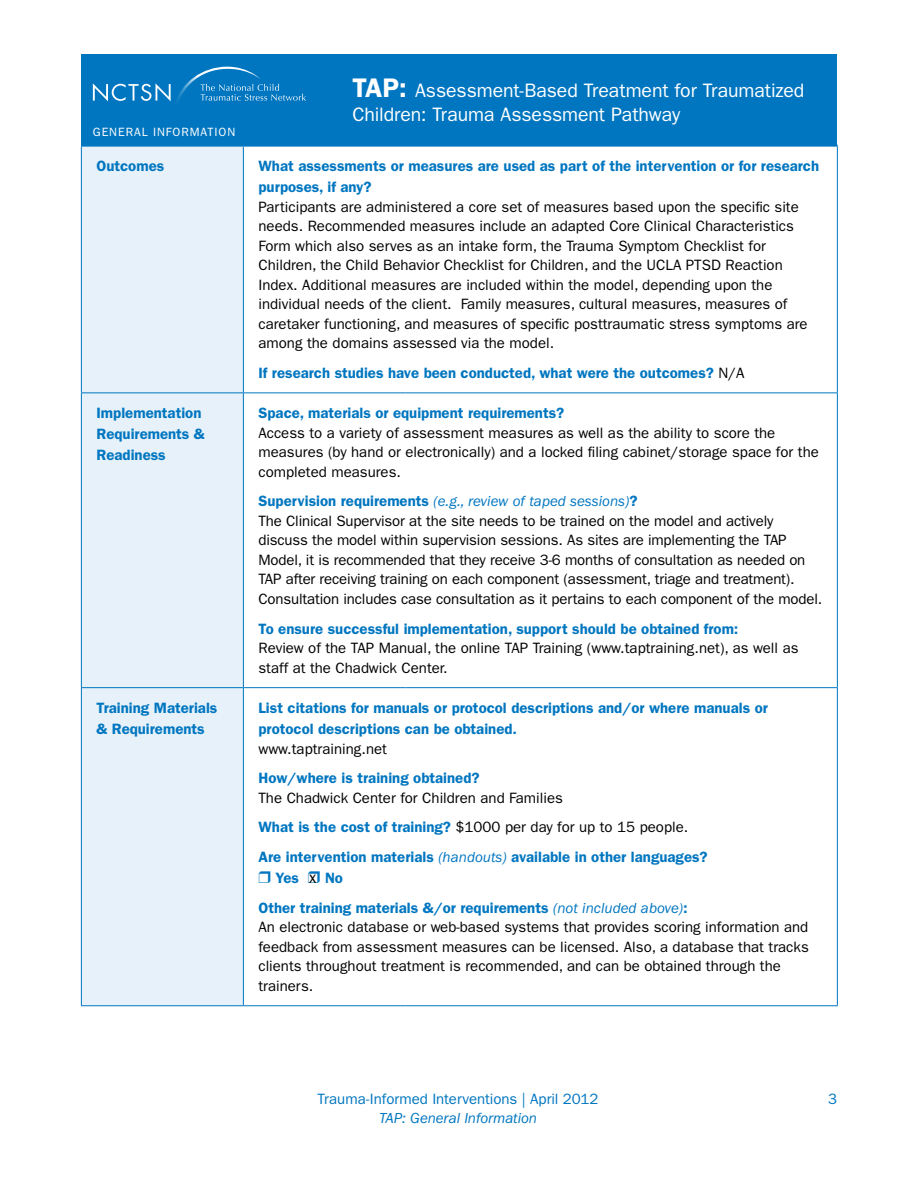
<style>
.page{position:relative;width:918px;height:1188px;background:#fff}
.page>*{position:absolute;margin:0;border:0;box-sizing:border-box;transform-origin:0 0}
.t1{font:19.5px/24px "ITC Franklin Gothic Std";letter-spacing:-.005em;color:#fff}
.t2{font:16.5px "ITC Franklin Gothic Std";color:#000}
.t3{font:15px/19.5px "ITC Franklin Gothic Std";color:#000}
.t4{font:600 15px/21px "ITC Franklin Gothic Std";color:#0076c0}
.t5{font:15px "ITC Franklin Gothic Std";color:#0076c0}
.t6{font:italic 15px "ITC Franklin Gothic Std";letter-spacing:-.005em;color:#0076c0}
.t7{font:12px "ITC Franklin Gothic Std";letter-spacing:.075em;color:#fff}
.s1{font-weight:600;font-size:27px}
.s2{font-weight:400;color:#000}
.s3{font-weight:600;color:#0076c0}
.s4{font-style:italic;color:#0076c0}
.s5{font-weight:400;font-style:italic}
</style>
<div class="page">
<div style="left:81px;top:54px;width:756px;height:92px;background:#0076c0"></div>
<svg style="left:93px;top:66px;width:213px;height:36px"></svg>
<div style="left:82px;top:147px;width:161px;height:858px;background:#e6f1f9"></div>
<hr style="left:81px;top:147px;width:1px;height:245px;background:#0076c0">
<hr style="left:243px;top:147px;width:1px;height:245px;background:#0076c0">
<hr style="left:837px;top:147px;width:1px;height:245px;background:#0076c0">
<hr style="left:81px;top:392px;width:162px;height:1px;background:#0076c0">
<hr style="left:81px;top:393px;width:1px;height:294px;background:#0076c0">
<hr style="left:243px;top:392px;width:163px;height:1px;background:#0076c0">
<hr style="left:243px;top:393px;width:1px;height:294px;background:#0076c0">
<hr style="left:406px;top:392px;width:432px;height:1px;background:#0076c0">
<hr style="left:837px;top:393px;width:1px;height:294px;background:#0076c0">
<hr style="left:81px;top:687px;width:162px;height:1px;background:#0076c0">
<hr style="left:81px;top:688px;width:1px;height:317px;background:#0076c0">
<hr style="left:243px;top:687px;width:163px;height:1px;background:#0076c0">
<hr style="left:243px;top:688px;width:1px;height:317px;background:#0076c0">
<hr style="left:406px;top:687px;width:432px;height:1px;background:#0076c0">
<hr style="left:837px;top:688px;width:1px;height:317px;background:#0076c0">
<hr style="left:81px;top:1005px;width:162px;height:1px;background:#0076c0">
<hr style="left:243px;top:1005px;width:163px;height:1px;background:#0076c0">
<hr style="left:406px;top:1005px;width:432px;height:1px;background:#0076c0">
<hr style="left:81px;top:145px;width:162px;height:2px;background:#0076c0">
<hr style="left:243px;top:145px;width:163px;height:2px;background:#0076c0">
<hr style="left:406px;top:145px;width:432px;height:2px;background:#0076c0">
<p class="t7" style="left:93px;top:125px;width:144px">GENERAL INFORMATION</p>
<h1 class="t1" style="left:352px;top:79px;width:454px"><span class="s1">TAP:</span> Assessment-Based Treatment for Traumatized<br>Children: Trauma Assessment Pathway</h1>
<p class="t4" style="left:96px;top:155px;width:69px">Outcomes</p>
<p class="t4" style="left:258px;top:155px;width:562px">What assessments or measures are used as part of the intervention or for research purposes, if any?</p>
<p class="t3" style="left:258px;top:197px;width:551px">Participants are administered a core set of measures based upon the specific site needs. Recommended measures include an adapted Core Clinical Characteristics Form which also serves as an intake form, the Trauma Symptom Checklist for Children, the Child Behavior Checklist for Children, and the UCLA PTSD Reaction Index. Additional measures are included within the model, depending upon the individual needs of the client. Family measures, cultural measures, measures of caretaker functioning, and measures of specific posttraumatic stress symptoms are among the domains assessed via the model.</p>
<p class="t4" style="left:258px;top:362px;width:488px">If research studies have been conducted, what were the outcomes? <span class="s2">N/A</span></p>
<p class="t4" style="left:96px;top:403px;width:110px">Implementation<br>Requirements &amp;<br>Readiness</p>
<p class="t4" style="left:258px;top:403px;width:307px">Space, materials or equipment requirements?</p>
<p class="t3" style="left:258px;top:423px;width:562px">Access to a variety of assessment measures as well as the ability to score the measures (by hand or electronically) and a locked filing cabinet/storage space for the completed measures.</p>
<p class="t3" style="left:258px;top:492px;width:565px"><span class="s3">Supervision requirements</span> <span class="s4">(e.g., review of taped sessions)</span><span class="s3">?<br></span>The Clinical Supervisor at the site needs to be trained on the model and actively discuss the model within supervision sessions. As sites are implementing the TAP Model, it is recommended that they receive 3-6 months of consultation as needed on TAP after receiving training on each component (assessment, triage and treatment).<br>Consultation includes case consultation as it pertains to each component of the model.</p>
<p class="t4" style="left:258px;top:618px;width:482px">To ensure successful implementation, support should be obtained from:</p>
<p class="t3" style="left:258px;top:638px;width:542px">Review of the TAP Manual, the online TAP Training (www.taptraining.net), as well as staff at the Chadwick Center.</p>
<p class="t4" style="left:96px;top:697px;width:122px">Training Materials &amp; Requirements</p>
<p class="t4" style="left:258px;top:697px;width:511px">List citations for manuals or protocol descriptions and/or where manuals or protocol descriptions can be obtained.</p>
<p class="t3" style="left:258px;top:739px;width:130px">www.taptraining.net</p>
<p class="t4" style="left:258px;top:768px;width:223px">How/where is training obtained?</p>
<p class="t4" style="left:258px;top:783px;width:451px;line-height:29.7px"><span class="s2">The Chadwick Center for Children and Families<br></span>What is the cost of training? <span class="s2">$1000 per day for up to 15 people.<br></span>Are intervention materials <span class="s5">(handouts)</span> available in other languages?</p>
<p class="t4" style="left:276px;top:867px;width:25px">Yes</p>
<p class="t4" style="left:258px;top:863px;width:431px;line-height:29.7px;text-indent:67px">No<br>Other training materials &amp;/or requirements <span class="s5">(not included above)</span>:</p>
<p class="t3" style="left:258px;top:917px;width:552px">An electronic database or web-based systems that provides scoring information and feedback from assessment measures can be licensed. Also, a database that tracks clients throughout treatment is recommended, and can be obtained through the trainers.</p>
<p class="t2" style="left:309px;top:868px;width:9px">x</p>
<p class="t5" style="left:318px;top:1090px;width:282px">Trauma-Informed Interventions | April 2012</p>
<p class="t6" style="left:379px;top:1110px;width:159px">TAP: General Information</p>
<p class="t5" style="left:828px;top:1090px;width:10px">3</p>
</div>
